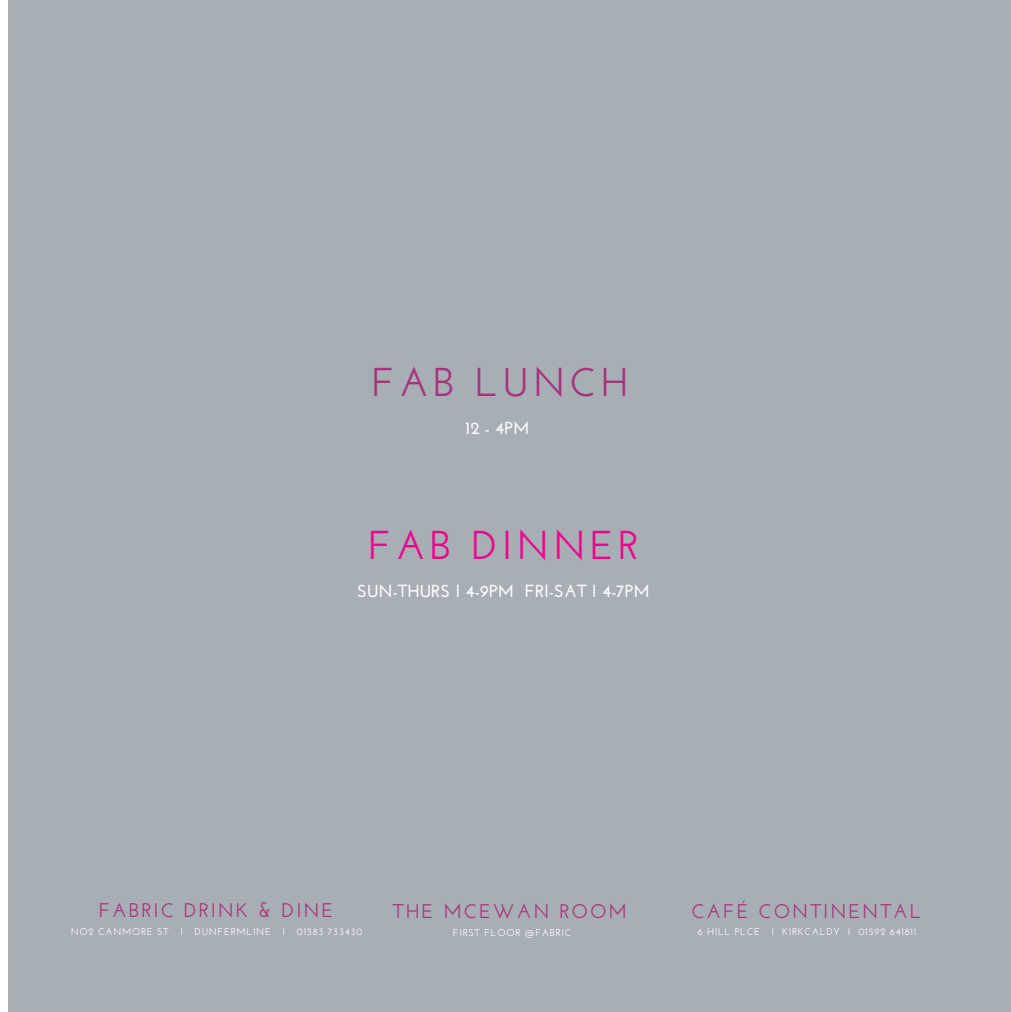
<style>
.page{position:relative;width:1011px;height:1012px;background:#fff}
.page>*{position:absolute;margin:0;border:0;box-sizing:border-box;transform-origin:0 0}
.t1{font:600 40.25px "Josefin Sans";letter-spacing:.1em;color:#ed028c}
.t2{font:600 40.25px "Josefin Sans";letter-spacing:.1em;color:#a7337a}
.t3{font:600 19.78px "Josefin Sans";letter-spacing:.1em;color:#a7337a}
.t4{font:700 17.5px "Josefin Sans";color:#fff}
.t5{font:600 9.8px "Josefin Sans";letter-spacing:.07em;color:#fff}
</style>
<div class="page">
<div style="left:8px;top:0;width:1003px;height:1012px;background:#a8aeb5"></div>
<h1 class="t2" style="left:371px;top:358px;width:259px">FAB LUNCH</h1>
<h3 class="t4" style="left:466px;top:418px;width:65px">12 - 4PM</h3>
<h1 class="t1" style="left:368px;top:521px;width:272px">FAB DINNER</h1>
<h3 class="t4" style="left:357px;top:581px;width:294px">SUN-THURS I 4-9PM FRI-SAT I 4-7PM</h3>
<h2 class="t3" style="left:99px;top:898px;width:236px">FABRIC DRINK &amp; DINE</h2>
<h2 class="t3" style="left:691px;top:899px;width:232px">CAFÉ CONTINENTAL</h2>
<p class="t5" style="left:453px;top:927px;width:120px">FIRST FLOOR @FABRIC</p>
<p class="t5" style="left:698px;top:925px;width:220px">6 HILL PLCE I KIRKCALDY I 01592 641811</p>
<h2 class="t3" style="left:393px;top:899px;width:236px">THE MCEWAN ROOM</h2>
<p class="t5" style="left:71px;top:925px;width:293px">NO2 CANMORE ST I DUNFERMLINE I 01383 733430</p>
</div>
